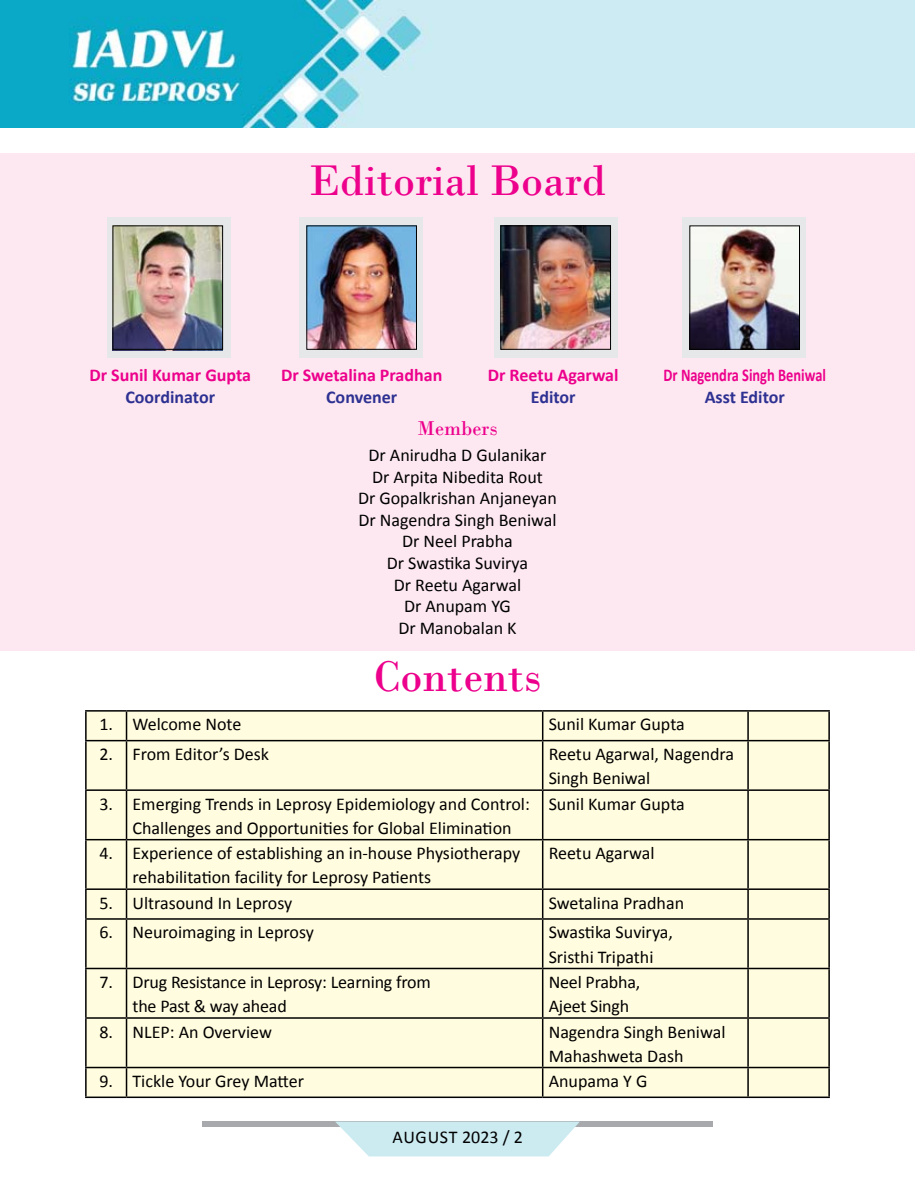
<style>
.page{position:relative;width:915px;height:1191px;background:#fff}
.page>*{position:absolute;margin:0;border:0;box-sizing:border-box;transform-origin:0 0}
.t1{font:45px "Bodoni";color:#ec008c}
.t2{font:21px "Bodoni";color:#ec008c}
.t3{font:18px/21.6px "Calibri";color:#000}
.t4{font:700 18px "Calibri";color:#ec008c}
.t5{font:700 18px "Calibri";color:#2e3192}
.t6{font:700 18px "Calibri";color:#ec008c;scale:.8 1}
.t7{font:18px "Calibri";letter-spacing:.03em;color:#000}
</style>
<div class="page">
<div style="left:202px;top:1121px;width:510px;height:6px;background:#a7a9ac"></div>
<svg style="left:335px;top:1121px;width:244px;height:35px"></svg>
<img style="left:0;top:0;width:914px;height:127px">
<div style="left:0;top:153px;width:914px;height:498px;background:#fde8f1"></div>
<div style="left:107px;top:218px;width:123px;height:140px;background:#e6e7e8"></div>
<svg style="left:299px;top:218px;width:123px;height:140px;fill:#e6e7e8"></svg>
<div style="left:494px;top:218px;width:124px;height:140px;background:#e6e7e8"></div>
<div style="left:681px;top:218px;width:124px;height:140px;background:#e6e7e8"></div>
<div style="left:87px;top:711px;width:741px;height:385px;background:#fffcdf"></div>
<hr style="left:85px;top:710px;width:41px;height:1px;background:#000">
<hr style="left:85px;top:711px;width:2px;height:29px;background:#000">
<hr style="left:126px;top:710px;width:416px;height:1px;background:#000">
<svg style="left:126px;top:711px;width:1px;height:29px"></svg>
<hr style="left:542px;top:710px;width:205px;height:1px;background:#000">
<hr style="left:541px;top:711px;width:2px;height:29px;background:#000">
<hr style="left:747px;top:710px;width:82px;height:1px;background:#000">
<svg style="left:747px;top:711px;width:1px;height:29px"></svg>
<svg style="left:828px;top:711px;width:1px;height:29px"></svg>
<hr style="left:85px;top:740px;width:41px;height:1px;background:#000">
<hr style="left:85px;top:741px;width:2px;height:48px;background:#000">
<hr style="left:126px;top:740px;width:416px;height:1px;background:#000">
<hr style="left:126px;top:741px;width:1px;height:48px;background:#000">
<hr style="left:542px;top:740px;width:205px;height:1px;background:#000">
<hr style="left:541px;top:741px;width:2px;height:48px;background:#000">
<hr style="left:747px;top:740px;width:82px;height:1px;background:#000">
<hr style="left:747px;top:741px;width:1px;height:48px;background:#000">
<hr style="left:828px;top:741px;width:1px;height:48px;background:#000">
<hr style="left:85px;top:789px;width:41px;height:2px;background:#000">
<hr style="left:85px;top:791px;width:2px;height:48px;background:#000">
<hr style="left:126px;top:789px;width:416px;height:2px;background:#000">
<hr style="left:126px;top:791px;width:1px;height:48px;background:#000">
<hr style="left:542px;top:789px;width:205px;height:2px;background:#000">
<hr style="left:541px;top:791px;width:2px;height:48px;background:#000">
<hr style="left:747px;top:789px;width:82px;height:2px;background:#000">
<hr style="left:747px;top:791px;width:1px;height:48px;background:#000">
<hr style="left:828px;top:791px;width:1px;height:48px;background:#000">
<hr style="left:85px;top:839px;width:41px;height:1px;background:#000">
<hr style="left:85px;top:840px;width:2px;height:48px;background:#000">
<hr style="left:126px;top:839px;width:416px;height:1px;background:#000">
<hr style="left:126px;top:840px;width:1px;height:48px;background:#000">
<hr style="left:542px;top:839px;width:205px;height:1px;background:#000">
<hr style="left:541px;top:840px;width:2px;height:48px;background:#000">
<hr style="left:747px;top:839px;width:82px;height:1px;background:#000">
<hr style="left:747px;top:840px;width:1px;height:48px;background:#000">
<hr style="left:828px;top:840px;width:1px;height:48px;background:#000">
<hr style="left:85px;top:888px;width:41px;height:2px;background:#000">
<hr style="left:85px;top:890px;width:2px;height:28px;background:#000">
<hr style="left:126px;top:888px;width:416px;height:2px;background:#000">
<svg style="left:126px;top:890px;width:1px;height:28px"></svg>
<hr style="left:542px;top:888px;width:205px;height:2px;background:#000">
<hr style="left:541px;top:890px;width:2px;height:28px;background:#000">
<hr style="left:747px;top:888px;width:82px;height:2px;background:#000">
<svg style="left:747px;top:890px;width:1px;height:28px"></svg>
<svg style="left:828px;top:890px;width:1px;height:28px"></svg>
<hr style="left:85px;top:918px;width:41px;height:1px;background:#000">
<hr style="left:85px;top:919px;width:2px;height:48px;background:#000">
<hr style="left:126px;top:918px;width:416px;height:1px;background:#000">
<hr style="left:126px;top:919px;width:1px;height:48px;background:#000">
<hr style="left:542px;top:918px;width:205px;height:1px;background:#000">
<hr style="left:541px;top:919px;width:2px;height:48px;background:#000">
<hr style="left:747px;top:918px;width:82px;height:1px;background:#000">
<hr style="left:747px;top:919px;width:1px;height:48px;background:#000">
<hr style="left:828px;top:919px;width:1px;height:48px;background:#000">
<hr style="left:85px;top:967px;width:41px;height:2px;background:#000">
<hr style="left:85px;top:969px;width:2px;height:48px;background:#000">
<hr style="left:126px;top:967px;width:416px;height:2px;background:#000">
<hr style="left:126px;top:969px;width:1px;height:48px;background:#000">
<hr style="left:542px;top:967px;width:205px;height:2px;background:#000">
<hr style="left:541px;top:969px;width:2px;height:48px;background:#000">
<hr style="left:747px;top:967px;width:82px;height:2px;background:#000">
<hr style="left:747px;top:969px;width:1px;height:48px;background:#000">
<hr style="left:828px;top:969px;width:1px;height:48px;background:#000">
<hr style="left:85px;top:1017px;width:41px;height:1px;background:#000">
<hr style="left:85px;top:1018px;width:2px;height:48px;background:#000">
<hr style="left:126px;top:1017px;width:416px;height:1px;background:#000">
<hr style="left:126px;top:1018px;width:1px;height:48px;background:#000">
<hr style="left:542px;top:1017px;width:205px;height:1px;background:#000">
<hr style="left:541px;top:1018px;width:2px;height:48px;background:#000">
<hr style="left:747px;top:1017px;width:82px;height:1px;background:#000">
<hr style="left:747px;top:1018px;width:1px;height:48px;background:#000">
<hr style="left:828px;top:1018px;width:1px;height:48px;background:#000">
<hr style="left:85px;top:1066px;width:41px;height:2px;background:#000">
<hr style="left:85px;top:1068px;width:2px;height:28px;background:#000">
<hr style="left:126px;top:1066px;width:416px;height:2px;background:#000">
<svg style="left:126px;top:1068px;width:1px;height:28px"></svg>
<hr style="left:542px;top:1066px;width:205px;height:2px;background:#000">
<hr style="left:541px;top:1068px;width:2px;height:28px;background:#000">
<hr style="left:747px;top:1066px;width:82px;height:2px;background:#000">
<svg style="left:747px;top:1068px;width:1px;height:28px"></svg>
<svg style="left:828px;top:1068px;width:1px;height:28px"></svg>
<hr style="left:85px;top:1096px;width:41px;height:2px;background:#000">
<hr style="left:126px;top:1096px;width:416px;height:2px;background:#000">
<hr style="left:542px;top:1096px;width:205px;height:2px;background:#000">
<hr style="left:747px;top:1096px;width:82px;height:2px;background:#000">
<img style="left:114px;top:227px;width:107px;height:121px">
<div style="left:112px;top:225px;width:111px;height:125px;border:1px solid #000"></div>
<img style="left:308px;top:227px;width:106px;height:121px">
<img style="left:502px;top:227px;width:106px;height:121px">
<div style="left:500px;top:225px;width:110px;height:125px;border:1px solid #000"></div>
<img style="left:691px;top:227px;width:106px;height:121px">
<div style="left:689px;top:225px;width:110px;height:125px;border:1px solid #000"></div>
<h1 class="t1" style="left:309px;top:154px;width:299px">Editorial Board</h1>
<p class="t4" style="left:89px;top:364px;width:163px">Dr Sunil Kumar Gupta</p>
<p class="t5" style="left:125px;top:385px;width:91px">Coordinator</p>
<p class="t4" style="left:281px;top:364px;width:163px">Dr Swetalina Pradhan</p>
<p class="t5" style="left:326px;top:385px;width:73px">Convener</p>
<p class="t4" style="left:487px;top:364px;width:132px">Dr Reetu Agarwal</p>
<p class="t5" style="left:530px;top:385px;width:46px">Editor</p>
<p class="t2" style="left:417px;top:416px;width:82px">Members</p>
<p class="t3" style="left:358px;top:444px;width:200px;text-align:center">Dr Anirudha D Gulanikar<br>Dr Arpita Nibedita Rout<br>Dr Gopalkrishan Anjaneyan<br>Dr Nagendra Singh Beniwal<br>Dr Neel Prabha<br>Dr Swastika Suvirya<br>Dr Reetu Agarwal<br>Dr Anupam YG<br>Dr Manobalan K</p>
<h1 class="t1" style="left:373px;top:650px;width:169px">Contents</h1>
<p class="t6" style="left:663px;top:364px;width:204px">Dr Nagendra Singh Beniwal</p>
<p class="t5" style="left:704px;top:385px;width:82px">Asst Editor</p>
<p class="t3" style="left:99px;top:713px;width:143px">1. Welcome Note</p>
<p class="t3" style="left:548px;top:713px;width:138px">Sunil Kumar Gupta</p>
<p class="t3" style="left:99px;top:743px;width:171px">2. From Editor’s Desk</p>
<p class="t3" style="left:548px;top:742px;width:187px;line-height:24px">Reetu Agarwal, Nagendra<br>Singh Beniwal</p>
<p class="t3" style="left:132px;top:791px;width:398px;line-height:24px;text-indent:-33px">3. Emerging Trends in Leprosy Epidemiology and Control:<br>Challenges and Opportunities for Global Elimination</p>
<p class="t3" style="left:548px;top:793px;width:138px">Sunil Kumar Gupta</p>
<p class="t3" style="left:132px;top:841px;width:389px;line-height:24px;text-indent:-33px">4. Experience of establishing an in-house Physiotherapy rehabilitation facility for Leprosy Patients</p>
<p class="t3" style="left:548px;top:842px;width:107px">Reetu Agarwal</p>
<p class="t3" style="left:99px;top:892px;width:194px">5. U ltrasound In Leprosy</p>
<p class="t3" style="left:548px;top:892px;width:137px">Swetalina Pradhan</p>
<p class="t3" style="left:99px;top:921px;width:216px">6. Neuroimaging in Leprosy</p>
<p class="t3" style="left:548px;top:920px;width:126px;line-height:24px">Swastika Suvirya,<br>Sristhi Tripathi</p>
<p class="t3" style="left:132px;top:970px;width:300px;line-height:24px;text-indent:-33px">7. Drug Resistance in Leprosy: Learning from the Past &amp; way ahead</p>
<p class="t3" style="left:548px;top:970px;width:93px;line-height:24px">Neel Prabha,<br>Ajeet Singh</p>
<p class="t3" style="left:99px;top:1020px;width:174px">8. NLEP: An Overview</p>
<p class="t3" style="left:548px;top:1019px;width:178px;line-height:24px">Nagendra Singh Beniwal<br>Mahashweta Dash</p>
<p class="t3" style="left:99px;top:1070px;width:206px">9. Tickle Your Grey Matter</p>
<p class="t3" style="left:548px;top:1070px;width:98px">Anupama Y G</p>
<p class="t7" style="left:392px;top:1125px;width:132px">august 2023 / 2</p>
</div>
